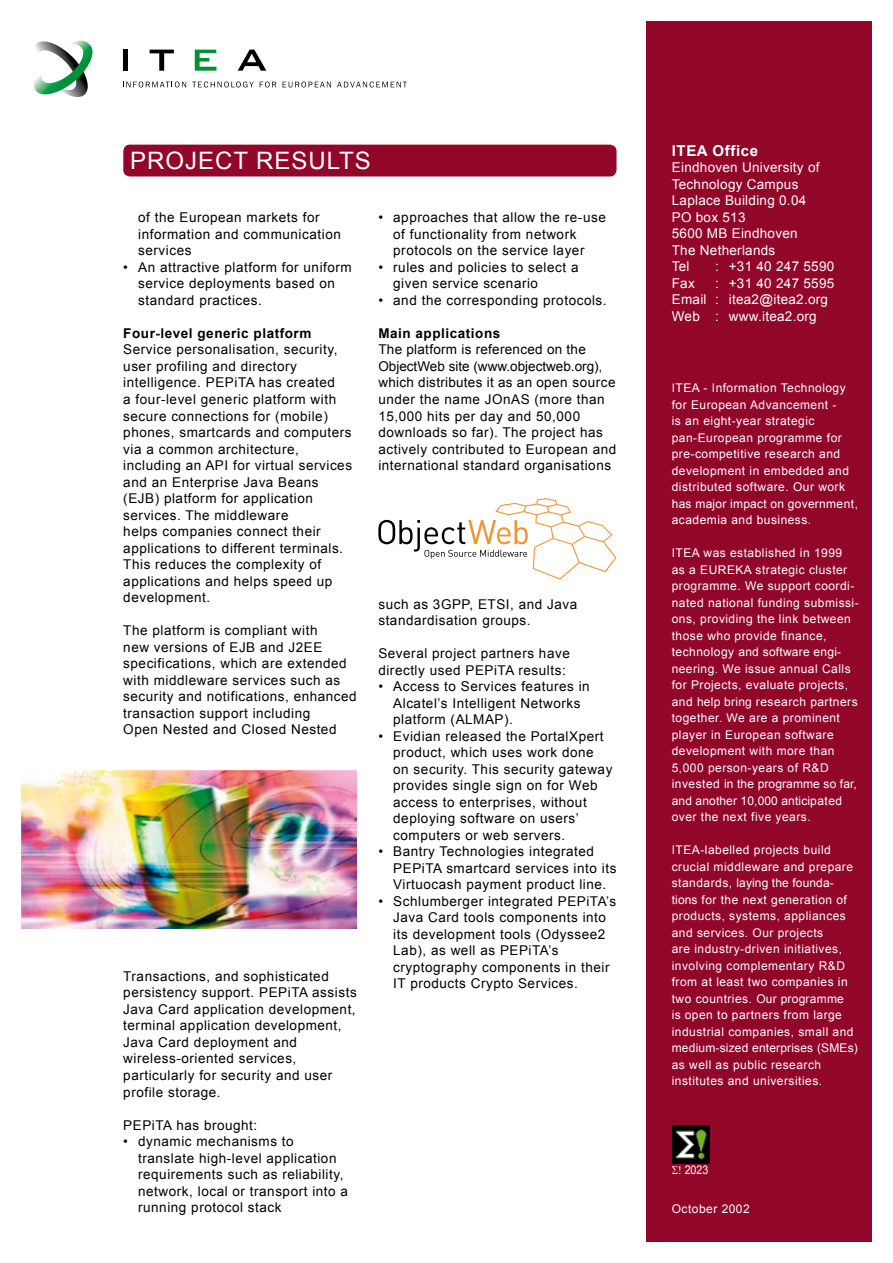
<style>
.page{position:relative;width:893px;height:1263px;background:#fff}
.page>*{position:absolute;margin:0;border:0;box-sizing:border-box;transform-origin:0 0}
.t1{font:24px "Arial";letter-spacing:.04em;color:#fff}
.t2{font:700 15px "Arial";letter-spacing:.04em;color:#fff}
.t3{font:13.5px/16.5px "Arial";letter-spacing:.04em;color:#000}
.t4{font:13.5px/16.5px "Arial";letter-spacing:.02em;color:#fff}
.t5{font:700 13.5px "Arial";letter-spacing:.04em;color:#000}
.t6{font:12px/16.5px "Arial";letter-spacing:.04em;color:#fff}
.t7{font:12px "Arial";letter-spacing:.04em;color:#fff;scale:.89 1}
</style>
<div class="page">
<div style="left:646px;top:21px;width:226px;height:1221px;background:#920629"></div>
<div style="left:123px;top:145px;width:493px;height:31px;background:#920629;border-radius:7px"></div>
<svg style="left:123px;top:81px;width:63px;height:6px"></svg>
<svg style="left:192px;top:81px;width:62px;height:6px"></svg>
<svg style="left:260px;top:82px;width:16px;height:5px"></svg>
<svg style="left:283px;top:82px;width:48px;height:6px"></svg>
<svg style="left:337px;top:82px;width:70px;height:5px"></svg>
<div style="left:123px;top:50px;width:5px;height:21px;background:#000"></div>
<svg style="left:150px;top:50px;width:24px;height:21px"></svg>
<svg style="left:238px;top:50px;width:28px;height:21px"></svg>
<svg style="left:195px;top:50px;width:21px;height:21px"></svg>
<svg style="left:34px;top:41px;width:59px;height:56px"></svg>
<img style="left:672px;top:1125px;width:37px;height:38px">
<img style="left:21px;top:770px;width:336px;height:158px">
<svg style="left:378px;top:498px;width:238px;height:82px"></svg>
<h1 class="t1" style="left:130px;top:145px;width:242px">PROJECT RESULTS</h1>
<p class="t3" style="left:138px;top:210px;width:204px">of the European markets for information and communication services</p>
<p class="t3" style="left:138px;top:259px;width:215px;text-indent:-15px">• An attractive platform for uniform service deployments based on standard practices.</p>
<p class="t5" style="left:123px;top:324px;width:190px">Four-level generic platform</p>
<p class="t3" style="left:123px;top:342px;width:230px">Service personalisation, security, user profiling and directory intelligence. PEPiTA has created<br>a four-level generic platform with secure connections for (mobile) phones, smartcards and computers via a common architecture, including an API for virtual services and an Enterprise Java Beans (EJB) platform for application services. The middleware<br>helps companies connect their applications to different terminals.<br>This reduces the complexity of applications and helps speed up development.</p>
<p class="t3" style="left:123px;top:622px;width:235px">The platform is compliant with<br>new versions of EJB and J2EE specifications, which are extended with middleware services such as security and notifications, enhanced transaction support including<br>Open Nested and Closed Nested</p>
<p class="t3" style="left:123px;top:968px;width:235px">Transactions, and sophisticated persistency support. PEPiTA assists<br>Java Card application development, terminal application development,<br>Java Card deployment and wireless-oriented services, particularly for security and user profile storage.</p>
<p class="t3" style="left:123px;top:1117px;width:136px">PEPiTA has brought:</p>
<p class="t3" style="left:138px;top:1133px;width:211px;text-indent:-15px">• dynamic mechanisms to translate high-level application requirements such as reliability, network, local or transport into a running protocol stack</p>
<p class="t3" style="left:393px;top:210px;width:214px;text-indent:-15px">• approaches that allow the re-use of functionality from network protocols on the service layer</p>
<p class="t3" style="left:393px;top:259px;width:187px;text-indent:-15px">• rules and policies to select a given service scenario</p>
<p class="t3" style="left:378px;top:292px;width:230px">• and the corresponding protocols.</p>
<p class="t5" style="left:378px;top:324px;width:123px">Main applications</p>
<p class="t3" style="left:378px;top:342px;width:240px">The platform is referenced on the ObjectWeb site (www.objectweb.org), which distributes it as an open source under the name JOnAS (more than 15,000 hits per day and 50,000 downloads so far). The project has actively contributed to European and international standard organisations</p>
<p class="t3" style="left:378px;top:596px;width:200px">such as 3GPP, ETSI, and Java standardisation groups.</p>
<p class="t3" style="left:378px;top:645px;width:193px">Several project partners have directly used PEPiTA results:</p>
<p class="t3" style="left:393px;top:678px;width:198px;text-indent:-15px">• Access to Services features in<br>Alcatel’s Intelligent Networks platform (ALMAP).</p>
<p class="t3" style="left:393px;top:728px;width:221px;text-indent:-15px">• Evidian released the PortalXpert product, which uses work done on security. This security gateway provides single sign on for Web access to enterprises, without deploying software on users’ computers or web servers.</p>
<p class="t3" style="left:393px;top:843px;width:225px;text-indent:-15px">• Bantry Technologies integrated<br>PEPiTA smartcard services into its<br>Virtuocash payment product line.</p>
<p class="t3" style="left:393px;top:893px;width:225px;text-indent:-15px">• Schlumberger integrated PEPiTA’s<br>Java Card tools components into its development tools (Odyssee2<br>Lab), as well as PEPiTA’s cryptography components in their<br>IT products Crypto Services.</p>
<p class="t2" style="left:672px;top:141px;width:88px">ITEA Office</p>
<p class="t4" style="left:672px;top:160px;width:149px">Eindhoven University of<br>Technology Campus<br>Laplace Building 0.04<br>PO box 513<br>5600 MB Eindhoven<br>The Netherlands<br>Tel</p>
<p class="t4" style="left:715px;top:259px;width:120px">: +31 40 247 5590</p>
<p class="t4" style="left:672px;top:275px;width:164px;text-indent:43px">: +31 40 247 5595<br>Email : itea2@itea2.org<br>Web : www.itea2.org</p>
<p class="t4" style="left:672px;top:275px;width:25px">Fax</p>
<p class="t6" style="left:672px;top:380px;width:188px">ITEA - Information Technology for European Advancement -<br>is an eight-year strategic pan-European programme for pre-competitive research and development in embedded and distributed software. Our work has major impact on government, academia and business.</p>
<p class="t6" style="left:672px;top:545px;width:188px">ITEA was established in 1999<br>as a EUREKA strategic cluster programme. We support coordi&shy;nated national funding submissi&shy;ons, providing the link between those who provide finance, technology and software engi&shy;neering. We issue annual Calls for Projects, evaluate projects, and help bring research partners together. We are a prominent player in European software development with more than<br>5,000 person-years of R&amp;D invested in the programme so far, and another 10,000 anticipated over the next five years.</p>
<p class="t6" style="left:672px;top:842px;width:188px">ITEA-labelled projects build crucial middleware and prepare standards, laying the founda&shy;tions for the next generation of products, systems, appliances and services. Our projects<br>are industry-driven initiatives, involving complementary R&amp;D from at least two companies in two countries. Our programme<br>is open to partners from large industrial companies, small and medium-sized enterprises (SMEs) as well as public research institutes and universities.</p>
<p class="t7" style="left:685px;top:1162px;width:28px">2023</p>
<p class="t6" style="left:672px;top:1200px;width:79px">October 2002</p>
</div>
